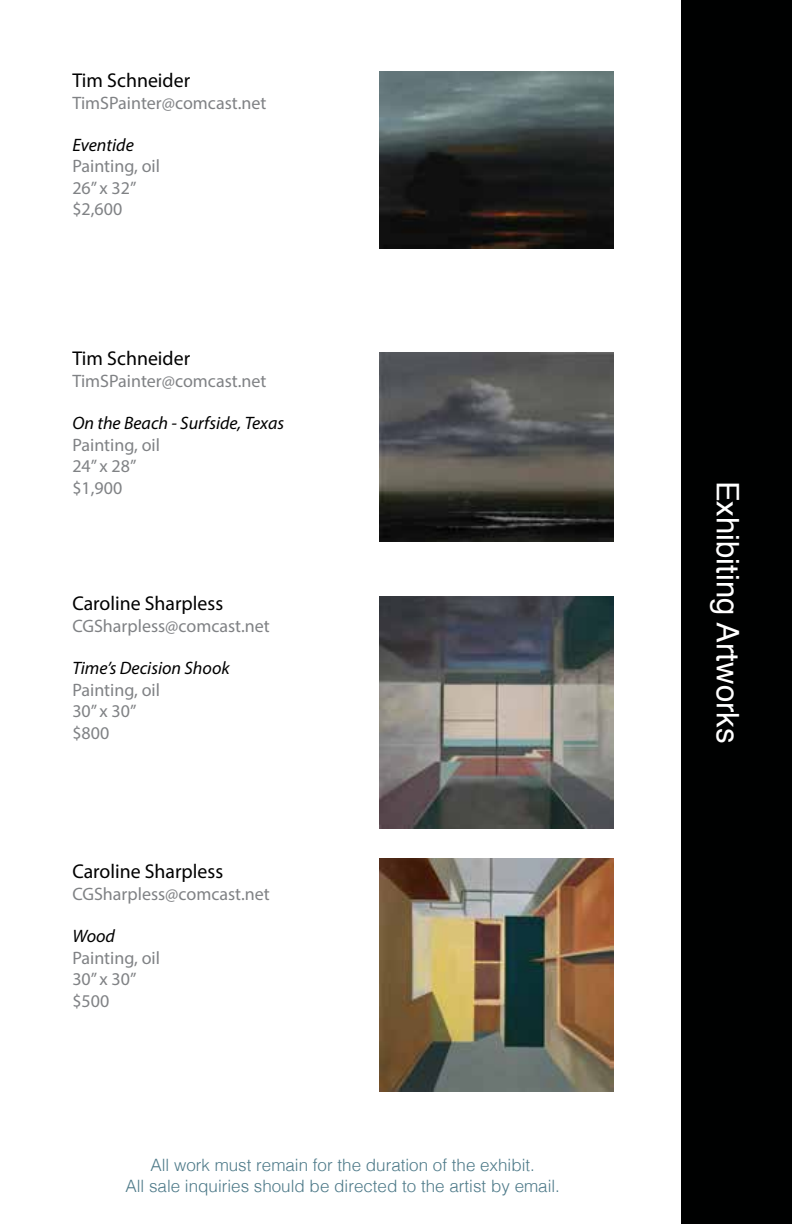
<style>
.page{position:relative;width:792px;height:1224px;background:#fff}
.page>*{position:absolute;margin:0;border:0;box-sizing:border-box;transform-origin:0 0}
.t1{font:31.2px "Helvetica";color:#fff}
.t2{font:20px "Myriad Pro";color:#000}
.t3{font:18px/21.6px "Myriad Pro";color:#808285}
.t4{font:italic 18px "Myriad Pro";color:#000}
.t5{font:300 17px/20.4px "Helvetica";color:#4e7a89;text-align:center}
</style>
<div class="page">
<div style="left:682px;top:0;width:110px;height:1224px;background:#000101"></div>
<img style="left:379px;top:72px;width:234px;height:177px">
<img style="left:379px;top:353px;width:234px;height:188px">
<img style="left:379px;top:596px;width:234px;height:232px">
<img style="left:379px;top:859px;width:234px;height:232px">
<p class="t2" style="left:72px;top:68px;width:119px">Tim Schneider</p>
<p class="t3" style="left:72px;top:91px;width:196px">TimSPainter@comcast.net</p>
<p class="t4" style="left:72px;top:133px;width:63px">Eventide</p>
<p class="t3" style="left:72px;top:155px;width:89px">Painting, oil<br>26” x 32” $2,600</p>
<p class="t2" style="left:72px;top:346px;width:119px">Tim Schneider</p>
<p class="t3" style="left:72px;top:370px;width:196px">TimSPainter@comcast.net</p>
<p class="t4" style="left:72px;top:412px;width:213px">On the Beach - Surfside, Texas</p>
<p class="t3" style="left:72px;top:433px;width:89px">Painting, oil<br>24” x 28” $1,900</p>
<p class="t2" style="left:72px;top:591px;width:152px">Caroline Sharpless</p>
<p class="t3" style="left:72px;top:615px;width:199px">CGSharpless@comcast.net</p>
<p class="t4" style="left:72px;top:657px;width:159px">Time’s Decision Shook</p>
<p class="t3" style="left:72px;top:679px;width:89px">Painting, oil<br>30” x 30” $800</p>
<p class="t2" style="left:72px;top:859px;width:152px">Caroline Sharpless</p>
<p class="t3" style="left:72px;top:883px;width:199px">CGSharpless@comcast.net</p>
<p class="t4" style="left:72px;top:925px;width:44px">Wood</p>
<p class="t3" style="left:72px;top:946px;width:89px">Painting, oil<br>30” x 30” $500</p>
<p class="t5" style="left:125px;top:1154px;width:436px">All work must remain for the duration of the exhibit.<br>All sale inquiries should be directed to the artist by email.</p>
<h1 class="t1" style="left:752px;top:481px;width:264px;rotate:90deg">Exhibiting Artworks</h1>
</div>
